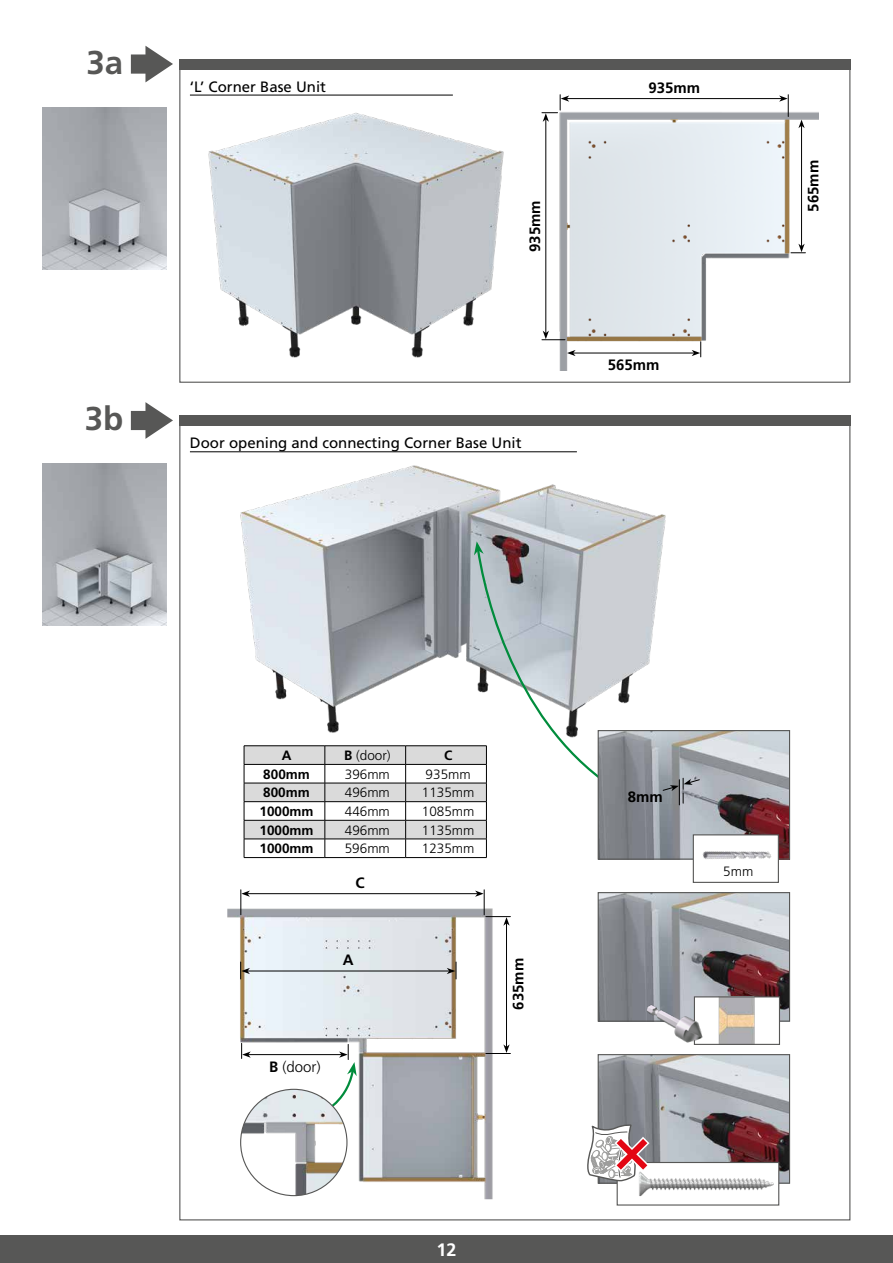
<style>
.page{position:relative;width:893px;height:1263px;background:#fff}
.page>*{position:absolute;margin:0;border:0;box-sizing:border-box;transform-origin:0 0}
.t1{font:700 33px "Frutiger LT Std";color:#575756}
.t2{font:700 18px "Frutiger LT Std";color:#fff}
.t3{font:15px "Frutiger LT Std";color:#000}
.t4{font:700 15px "Frutiger LT Std";color:#000}
.t5{font:300 15px "Frutiger LT Std";color:#000}
.t6{font:300 13.5px "Frutiger LT Std";color:#000}
.t7{font:700 13.5px "Frutiger LT Std";color:#000}
.s1{font-weight:700}
</style>
<div class="page">
<div style="left:0;top:1235px;width:893px;height:28px;background:#575756"></div>
<img style="left:208px;top:112px;width:345px;height:246px">
<div style="left:179px;top:59px;width:671px;height:10px;background:#575756"></div>
<svg style="left:131px;top:46px;width:42px;height:36px"></svg>
<img style="left:43px;top:107px;width:124px;height:162px">
<div style="left:179px;top:415px;width:671px;height:11px;background:#575756"></div>
<svg style="left:131px;top:402px;width:42px;height:37px"></svg>
<img style="left:43px;top:464px;width:124px;height:162px">
<img style="left:219px;top:452px;width:447px;height:300px">
<svg style="left:476px;top:548px;width:179px;height:263px"></svg>
<svg style="left:474px;top:541px;width:10px;height:14px"></svg>
<img style="left:600px;top:894px;width:188px;height:126px">
<div style="left:598px;top:892px;width:192px;height:130px;border:1px solid #575756"></div>
<img style="left:600px;top:1056px;width:188px;height:126px">
<div style="left:598px;top:1054px;width:192px;height:130px;border:1px solid #575756"></div>
<img style="left:705px;top:998px;width:73px;height:45px">
<div style="left:694px;top:996px;width:86px;height:49px;border:1px solid #575756"></div>
<img style="left:641px;top:998px;width:64px;height:47px">
<img style="left:600px;top:732px;width:188px;height:126px">
<div style="left:598px;top:730px;width:192px;height:130px;border:1px solid #575756"></div>
<svg style="left:662px;top:778px;width:38px;height:27px"></svg>
<img style="left:695px;top:836px;width:82px;height:24px">
<div style="left:693px;top:834px;width:86px;height:49px;border:1px solid #575756"></div>
<img style="left:553px;top:112px;width:265px;height:258px">
<hr style="left:567px;top:98px;width:215px;height:1px;background:#000">
<svg style="left:779px;top:95px;width:10px;height:22px"></svg>
<hr style="left:545px;top:119px;width:1px;height:214px;background:#000">
<svg style="left:542px;top:331px;width:23px;height:9px"></svg>
<svg style="left:542px;top:95px;width:27px;height:27px"></svg>
<hr style="left:801px;top:126px;width:1px;height:120px;background:#000">
<svg style="left:791px;top:244px;width:14px;height:9px"></svg>
<svg style="left:798px;top:120px;width:7px;height:8px"></svg>
<hr style="left:573px;top:353px;width:121px;height:1px;background:#000">
<svg style="left:692px;top:342px;width:9px;height:15px"></svg>
<svg style="left:567px;top:350px;width:9px;height:6px"></svg>
<img style="left:227px;top:908px;width:266px;height:291px">
<img style="left:241px;top:1089px;width:106px;height:106px;border-radius:53px">
<hr style="left:247px;top:893px;width:231px;height:1px;background:#000">
<svg style="left:240px;top:890px;width:10px;height:25px"></svg>
<hr style="left:248px;top:1054px;width:94px;height:1px;background:#000">
<svg style="left:241px;top:1043px;width:10px;height:15px"></svg>
<svg style="left:316px;top:1044px;width:41px;height:73px"></svg>
<hr style="left:247px;top:971px;width:202px;height:1px;background:#000">
<svg style="left:240px;top:962px;width:10px;height:17px"></svg>
<svg style="left:447px;top:962px;width:10px;height:17px"></svg>
<hr style="left:506px;top:923px;width:1px;height:124px;background:#000">
<svg style="left:475px;top:890px;width:35px;height:36px"></svg>
<svg style="left:486px;top:1044px;width:24px;height:10px"></svg>
<hr style="left:244px;top:745px;width:81px;height:1px;background:#000">
<hr style="left:325px;top:745px;width:81px;height:1px;background:#000">
<hr style="left:406px;top:745px;width:81px;height:1px;background:#000">
<svg style="left:244px;top:746px;width:243px;height:111px"></svg>
<hr style="left:244px;top:857px;width:81px;height:1px;background:#000">
<hr style="left:325px;top:857px;width:81px;height:1px;background:#000">
<hr style="left:406px;top:857px;width:81px;height:1px;background:#000">
<img style="left:619px;top:1164px;width:158px;height:33px">
<div style="left:617px;top:1162px;width:162px;height:43px;border:1px solid #575756"></div>
<svg style="left:587px;top:1122px;width:62px;height:60px"></svg>
<hr style="left:190px;top:95px;width:263px;height:1px;background:#000">
<hr style="left:190px;top:451px;width:387px;height:1px;background:#000">
<h1 class="t1" style="left:87px;top:43px;width:38px">3a</h1>
<h1 class="t1" style="left:85px;top:399px;width:40px">3b</h1>
<p class="t3" style="left:190px;top:78px;width:138px">‘L’ Corner Base Unit</p>
<p class="t4" style="left:526px;top:252px;width:53px;rotate:-90deg">935mm</p>
<p class="t3" style="left:190px;top:434px;width:333px">Door opening and connecting Corner Base Unit</p>
<p class="t4" style="left:648px;top:78px;width:53px">935mm</p>
<p class="t4" style="left:608px;top:356px;width:53px">565mm</p>
<p class="t4" style="left:804px;top:212px;width:53px;rotate:-90deg">565mm</p>
<p class="t7" style="left:282px;top:747px;width:11px">A</p>
<p class="t6" style="left:344px;top:748px;width:48px"><span class="s1">B</span> (door)</p>
<p class="t7" style="left:444px;top:747px;width:10px">C</p>
<p class="t7" style="left:263px;top:766px;width:48px">800mm</p>
<p class="t6" style="left:345px;top:766px;width:47px">396mm</p>
<p class="t6" style="left:426px;top:766px;width:47px">935mm</p>
<p class="t7" style="left:263px;top:785px;width:48px">800mm</p>
<p class="t6" style="left:345px;top:785px;width:47px">496mm</p>
<p class="t6" style="left:422px;top:785px;width:54px">1135mm</p>
<p class="t7" style="left:260px;top:803px;width:56px">1000mm</p>
<p class="t6" style="left:345px;top:804px;width:47px">446mm</p>
<p class="t6" style="left:422px;top:804px;width:54px">1085mm</p>
<p class="t7" style="left:260px;top:822px;width:56px">1000mm</p>
<p class="t6" style="left:345px;top:822px;width:47px">496mm</p>
<p class="t6" style="left:422px;top:822px;width:54px">1135mm</p>
<p class="t7" style="left:259px;top:840px;width:56px">1000mm</p>
<p class="t6" style="left:345px;top:841px;width:47px">596mm</p>
<p class="t6" style="left:422px;top:841px;width:54px">1235mm</p>
<p class="t4" style="left:355px;top:873px;width:11px">C</p>
<p class="t5" style="left:269px;top:1058px;width:53px"><span class="s1">B</span> (door)</p>
<p class="t4" style="left:343px;top:951px;width:12px">A</p>
<p class="t4" style="left:509px;top:1010px;width:53px;rotate:-90deg">635mm</p>
<h2 class="t2" style="left:436px;top:1239px;width:22px">12</h2>
<p class="t4" style="left:628px;top:788px;width:37px">8mm</p>
<p class="t6" style="left:723px;top:863px;width:31px">5mm</p>
</div>
